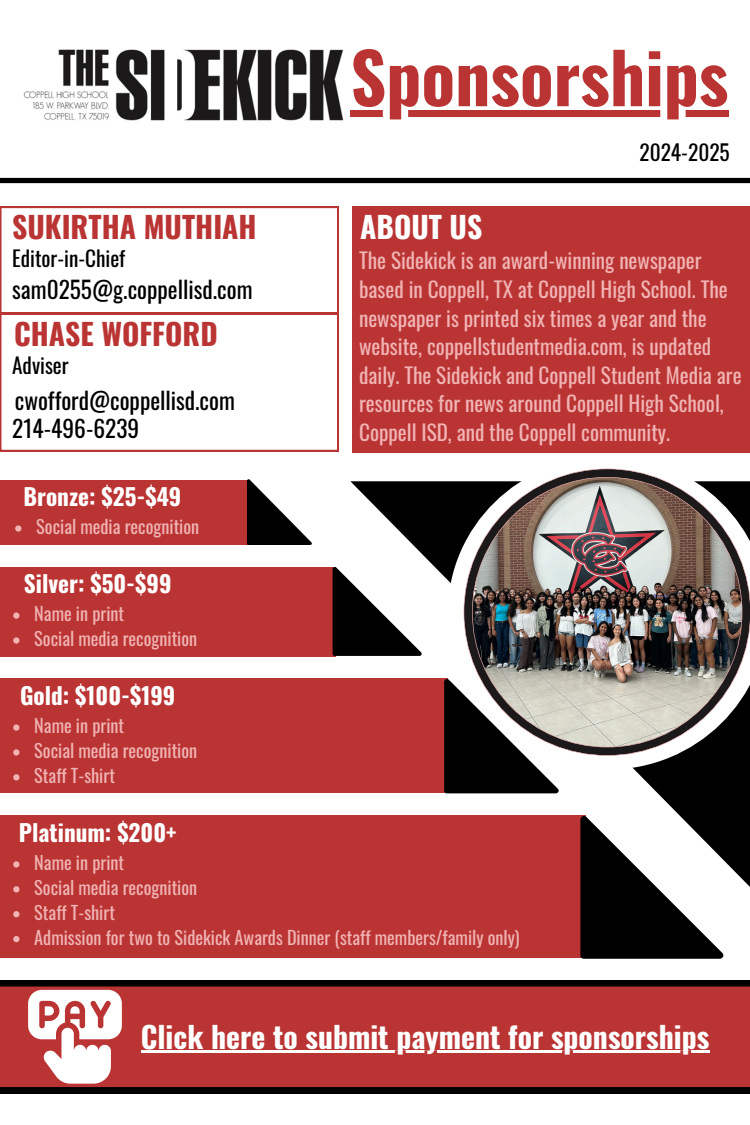
<style>
.page{position:relative;width:750px;height:1125px;background:#fff}
.page>*{position:absolute;margin:0;border:0;box-sizing:border-box;transform-origin:0 0}
.t1{font:700 69.7px "Oswald";color:#bb3434}
.t2{font:700 29.7px "Oswald";color:#fff}
.t3{font:700 29.7px "Oswald";color:#bb3434}
.t4{font:23.3px "Oswald";color:#000}
.t5{font:700 23.2px "Oswald";color:#fff}
.t6{font:21.3px "Oswald";color:#000}
.t7{font:21.2px/28.6px "Oswald";color:#f1b4b4}
.t8{font:21.2px "Oswald";color:#000}
.t9{font:18.3px "Oswald";color:#f1b4b4}
</style>
<div class="page">
<img style="left:23px;top:49px;width:321px;height:72px">
<div style="left:0;top:178px;width:750px;height:5px;background:#000"></div>
<svg style="left:0;top:207px;width:338px;height:106px"></svg>
<svg style="left:0;top:313px;width:338px;height:138px"></svg>
<div style="left:353px;top:207px;width:397px;height:246px;background:#bb3434"></div>
<div style="left:0;top:816px;width:586px;height:142px;background:#bb3434"></div>
<svg style="left:580px;top:887px;width:144px;height:72px"></svg>
<div style="left:0;top:679px;width:448px;height:114px;background:#bb3434"></div>
<svg style="left:13px;top:724px;width:6px;height:7px"></svg>
<svg style="left:13px;top:749px;width:6px;height:7px"></svg>
<svg style="left:13px;top:774px;width:6px;height:6px"></svg>
<div style="left:0;top:567px;width:335px;height:89px;background:#bb3434"></div>
<svg style="left:13px;top:612px;width:6px;height:7px"></svg>
<svg style="left:13px;top:637px;width:6px;height:7px"></svg>
<svg style="left:333px;top:567px;width:17px;height:89px;background:#111"></svg>
<div style="left:0;top:480px;width:249px;height:64px;background:#bb3434"></div>
<svg style="left:15px;top:525px;width:6px;height:7px"></svg>
<img style="left:247px;top:480px;width:65px;height:64px">
<svg style="left:350px;top:481px;width:400px;height:406px"></svg>
<svg style="left:448px;top:468px;width:302px;height:302px"></svg>
<img style="left:464px;top:469px;width:286px;height:287px">
<svg style="left:444px;top:679px;width:115px;height:114px"></svg>
<div style="left:350px;top:110px;width:378px;height:6px;background:#bb3434"></div>
<svg style="left:13px;top:861px;width:6px;height:7px"></svg>
<svg style="left:13px;top:886px;width:6px;height:6px"></svg>
<svg style="left:13px;top:911px;width:6px;height:6px"></svg>
<svg style="left:13px;top:936px;width:6px;height:6px"></svg>
<svg style="left:0;top:981px;width:750px;height:112px;background:#a52f2f"></svg>
<svg style="left:28px;top:990px;width:94px;height:94px"></svg>
<hr style="left:141px;top:1051px;width:568px;height:2px;background:#fff">
<p class="t3" style="left:12px;top:203px;width:246px">SUKIRTHA MUTHIAH</p>
<p class="t8" style="left:12px;top:242px;width:115px">Editor-in-Chief</p>
<p class="t4" style="left:12px;top:271px;width:242px">sam0255@g.coppellisd.com</p>
<p class="t3" style="left:14px;top:311px;width:205px">CHASE WOFFORD</p>
<h4 class="t8" style="left:12px;top:349px;width:58px">Adviser</h4>
<p class="t4" style="left:15px;top:382px;width:222px">cwofford@coppellisd.com</p>
<h5 class="t1" style="left:350px;top:23px;width:380px">Sponsorships</h5>
<h2 class="t6" style="left:640px;top:136px;width:92px">2024-2025</h2>
<p class="t2" style="left:360px;top:203px;width:124px">ABOUT US</p>
<h4 class="t7" style="left:359px;top:245px;width:384px">The Sidekick is an award-winning newspaper based in Coppell, TX at Coppell High School. The newspaper is printed six times a year and the website, coppellstudentmedia.com, is updated daily. The Sidekick and Coppell Student Media are resources for news around Coppell High School,</h4>
<p class="t4" style="left:12px;top:410px;width:128px">214-496-6239</p>
<h4 class="t7" style="left:359px;top:417px;width:313px">Coppell ISD, and the Coppell community.</h4>
<h4 class="t5" style="left:24px;top:478px;width:159px">Bronze: $25-$49</h4>
<h2 class="t9" style="left:36px;top:512px;width:164px">Social media recognition</h2>
<p class="t5" style="left:24px;top:565px;width:149px">Silver: $50-$99</p>
<h5 class="t9" style="left:34px;top:599px;width:91px">Name in print</h5>
<h5 class="t9" style="left:34px;top:624px;width:164px">Social media recognition</h5>
<p class="t5" style="left:20px;top:677px;width:157px">Gold: $100-$199</p>
<h1 class="t9" style="left:34px;top:711px;width:91px">Name in print</h1>
<h5 class="t9" style="left:34px;top:736px;width:164px">Social media recognition</h5>
<h2 class="t9" style="left:34px;top:761px;width:82px">Staff T-shirt</h2>
<h5 class="t5" style="left:19px;top:814px;width:159px">Platinum: $200+</h5>
<p class="t9" style="left:34px;top:848px;width:91px">Name in print</p>
<h4 class="t9" style="left:34px;top:873px;width:164px">Social media recognition</h4>
<p class="t9" style="left:34px;top:898px;width:82px">Staff T-shirt</p>
<p class="t9" style="left:34px;top:923px;width:487px">Admission for two to Sidekick Awards Dinner (staff members/family only)</p>
<p class="t2" style="left:141px;top:1014px;width:570px">Click here to submit payment for sponsorships</p>
</div>
